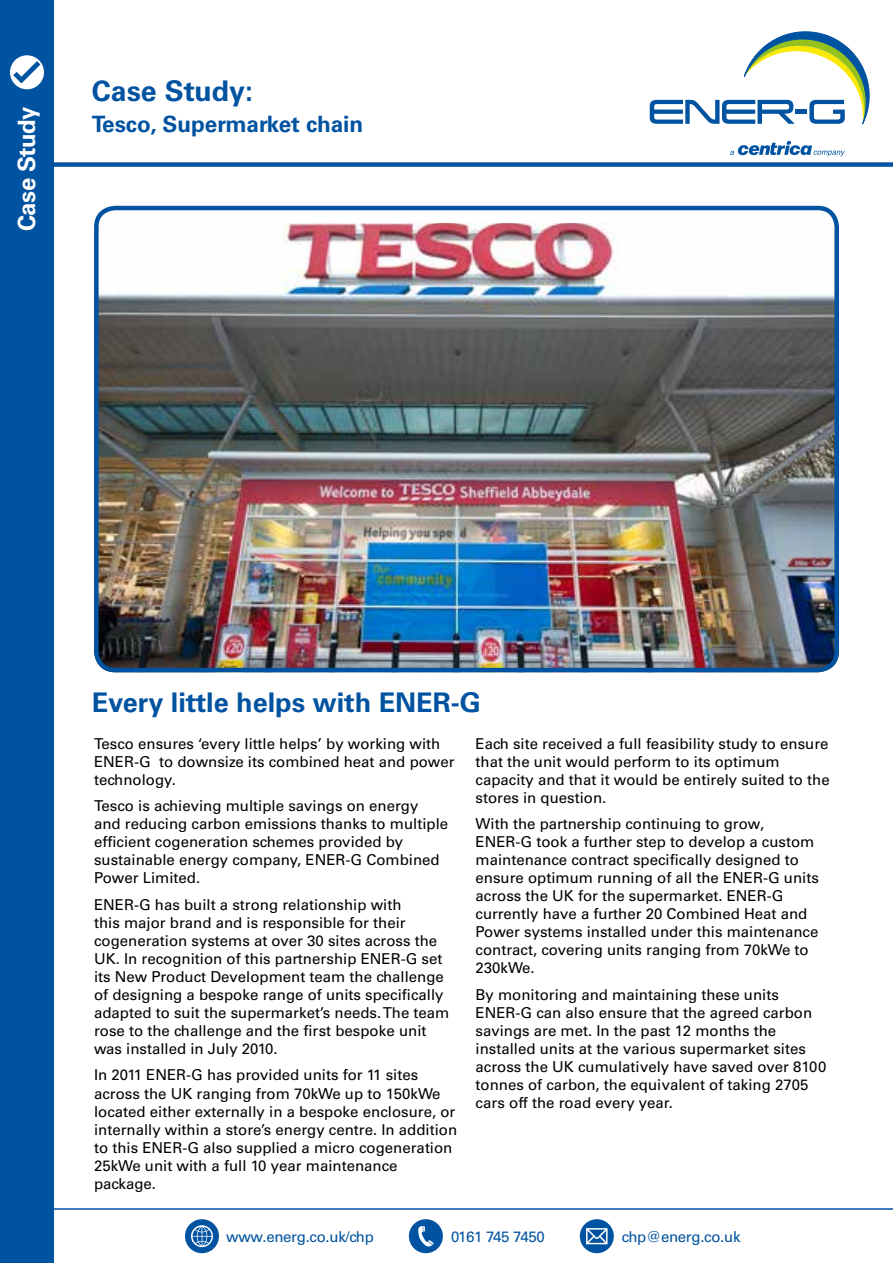
<style>
.page{position:relative;width:893px;height:1263px;background:#fff}
.page>*{position:absolute;margin:0;border:0;box-sizing:border-box;transform-origin:0 0}
.t1{font:700 28.5px "Univers LTCE";color:#0053a1}
.t2{font:700 27px "Univers LTCE";color:#0053a1}
.t3{font:700 24px "Univers LTCE";letter-spacing:-.02em;color:#fff}
.t4{font:700 22.5px "Univers LTCE";color:#0053a1}
.t5{font:15px/18px "Univers LTCE";color:#000}
.t6{font:15px "Univers LTCE";letter-spacing:-.02em;color:#0053a1}
</style>
<div class="page">
<svg style="left:650px;top:31px;width:220px;height:94px"></svg>
<svg style="left:730px;top:141px;width:115px;height:15px"></svg>
<div style="left:0;top:162px;width:893px;height:5px;background:#0053a1"></div>
<hr style="left:0;top:1208px;width:893px;height:2px;background:#0053a1">
<div style="left:0;top:0;width:54px;height:1263px;background:#0053a1"></div>
<svg style="left:185px;top:1219px;width:34px;height:34px"></svg>
<svg style="left:409px;top:1219px;width:34px;height:34px"></svg>
<svg style="left:580px;top:1219px;width:34px;height:34px"></svg>
<svg style="left:10px;top:55px;width:34px;height:34px"></svg>
<img style="left:99px;top:223px;width:740px;height:449px">
<div style="left:94px;top:206px;width:745px;height:466px;border:4px solid #0053a1;border-radius:19px"></div>
<h1 class="t1" style="left:92px;top:75px;width:163px">Case Study:</h1>
<h3 class="t3" style="left:12px;top:231px;width:126px;rotate:-90deg">Case Study</h3>
<h3 class="t4" style="left:92px;top:110px;width:273px">Tesco, Supermarket chain</h3>
<h2 class="t2" style="left:92px;top:687px;width:390px">Every little helps with ENER-G</h2>
<p class="t5" style="left:94px;top:735px;width:362px">Tesco ensures ‘every little helps’ by working with<br>ENER-G to downsize its combined heat and power technology.</p>
<p class="t5" style="left:94px;top:797px;width:356px">Tesco is achieving multiple savings on energy and reducing carbon emissions thanks to multiple efficient cogeneration schemes provided by sustainable energy company, ENER-G Combined Power Limited.</p>
<p class="t5" style="left:94px;top:896px;width:357px">ENER-G has built a strong relationship with<br>this major brand and is responsible for their cogeneration systems at over 30 sites across the UK. In recognition of this partnership ENER-G set its New Product Development team the challenge of designing a bespoke range of units specifically adapted to suit the supermarket’s needs. The team rose to the challenge and the first bespoke unit was installed in July 2010.</p>
<p class="t5" style="left:94px;top:1066px;width:365px">In 2011 ENER-G has provided units for 11 sites across the UK ranging from 70kWe up to 150kWe located either externally in a bespoke enclosure, or internally within a store’s energy centre. In addition to this ENER-G also supplied a micro cogeneration 25kWe unit with a full 10 year maintenance package.</p>
<p class="t5" style="left:475px;top:735px;width:356px">Each site received a full feasibility study to ensure that the unit would perform to its optimum capacity and that it would be entirely suited to the stores in question.</p>
<p class="t5" style="left:475px;top:815px;width:345px">With the partnership continuing to grow, ENER-G took a further step to develop a custom maintenance contract specifically designed to ensure optimum running of all the ENER-G units across the UK for the supermarket. ENER-G currently have a further 20 Combined Heat and Power systems installed under this maintenance contract, covering units ranging from 70kWe to 230kWe.</p>
<p class="t5" style="left:475px;top:986px;width:352px">By monitoring and maintaining these units ENER-G can also ensure that the agreed carbon savings are met. In the past 12 months the installed units at the various supermarket sites across the UK cumulatively have saved over 8100 tonnes of carbon, the equivalent of taking 2705 cars off the road every year.</p>
<p class="t6" style="left:226px;top:1228px;width:149px">www.energ.co.uk/chp</p>
<p class="t6" style="left:451px;top:1228px;width:95px">0161 745 7450</p>
<p class="t6" style="left:622px;top:1228px;width:120px">chp@energ.co.uk</p>
</div>
